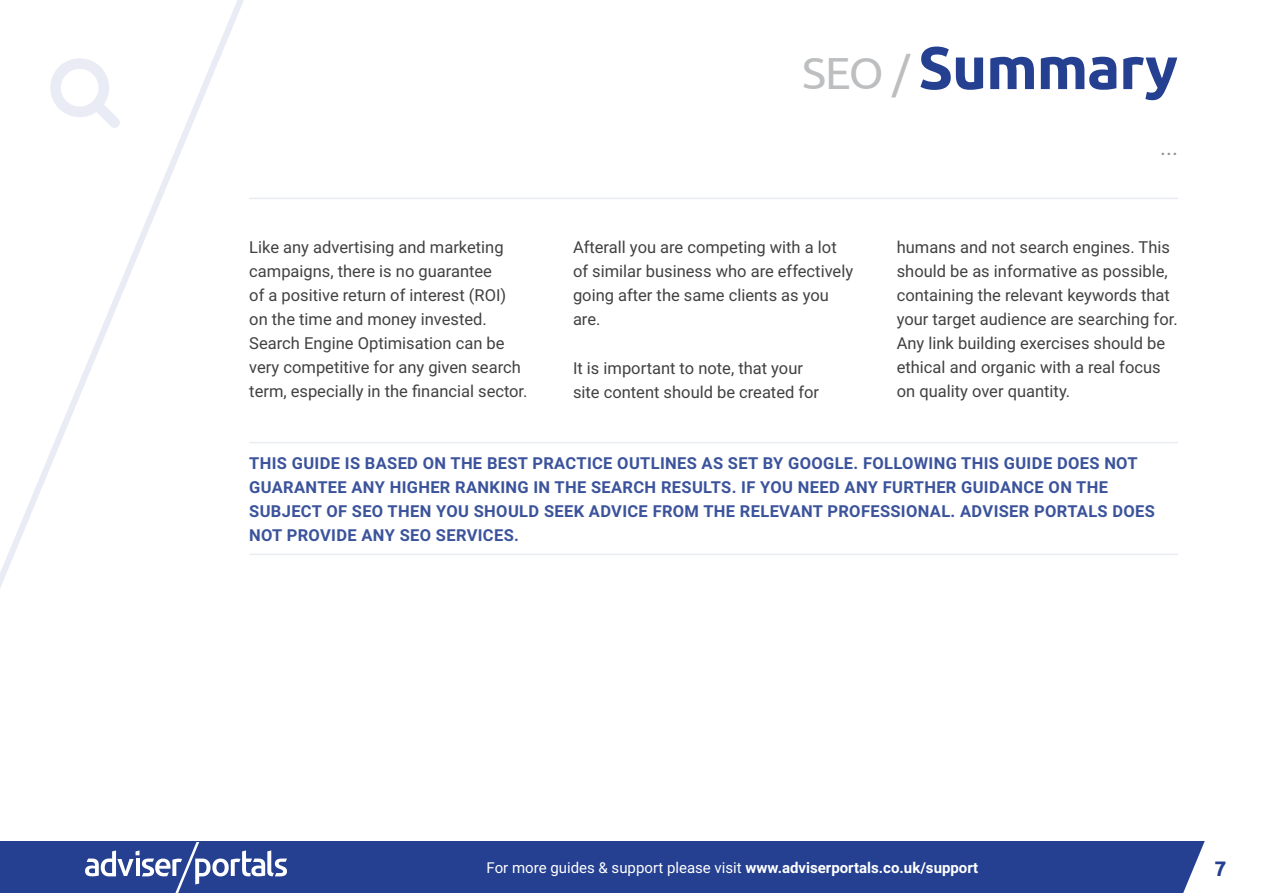
<style>
.page{position:relative;width:1263px;height:893px;background:#fff}
.page>*{position:absolute;margin:0;border:0;box-sizing:border-box;transform-origin:0 0}
.t1{font:700 60px "Ubuntu";letter-spacing:-.02em;color:#254090}
.t2{font:22.5px "Roboto";color:#939598}
.t3{font:700 21px "Ubuntu";color:#254090}
.t4{font:16.5px/24px "Roboto";color:#414042}
.t5{font:700 16.5px/24px "Roboto";letter-spacing:.02em;color:#3b539b}
.t6{font:15px "Roboto";color:#fff}
.s1{font-weight:400;font-size:45px;color:#bcbec0}
.s2{font-weight:700}
</style>
<div class="page">
<div style="left:0;top:842px;width:1263px;height:51px;background:#254090"></div>
<svg style="left:249px;top:850px;width:38px;height:27px"></svg>
<svg style="left:1183px;top:841px;width:80px;height:52px;background:#e1e4ef"></svg>
<hr style="left:249px;top:198px;width:929px;height:1px;background:#e9ecf4">
<hr style="left:249px;top:442px;width:929px;height:1px;background:#e9ecf4">
<hr style="left:249px;top:554px;width:929px;height:1px;background:#e9ecf4">
<svg style="left:0;top:0;width:249px;height:893px"></svg>
<svg style="left:50px;top:57px;width:70px;height:71px"></svg>
<h1 class="t1" style="left:802px;top:31px;width:377px"><span class="s1">SEO /</span> Summary</h1>
<p class="t4" style="left:249px;top:234px;width:280px">Like any advertising and marketing campaigns, there is no guarantee<br>of a positive return of interest (ROI) on the time and money invested.<br>Search Engine Optimisation can be very competitive for any given search term, especially in the financial sector.</p>
<p class="t4" style="left:573px;top:234px;width:282px">Afterall you are competing with a lot of similar business who are effectively going after the same clients as you are.</p>
<p class="t4" style="left:573px;top:356px;width:248px">It is important to note, that your site content should be created for</p>
<h2 class="t2" style="left:1160px;top:131px;width:19px">...</h2>
<p class="t4" style="left:897px;top:234px;width:282px">humans and not search engines. This should be as informative as possible, containing the relevant keywords that your target audience are searching for.<br>Any link building exercises should be ethical and organic with a real focus on quality over quantity.</p>
<p class="t5" style="left:249px;top:450px;width:890px">THIS GUIDE IS BASED ON THE BEST PRACTICE OUTLINES AS SET BY GOOGLE. FOLLOWING THIS GUIDE DOES NOT<br>GUARANTEE ANY HIGHER RANKING IN THE SEARCH RESULTS. IF YOU NEED ANY FURTHER GUIDANCE ON THE<br>SUBJECT OF SEO</p>
<p class="t5" style="left:249px;top:498px;width:907px;text-indent:138px">THEN YOU SHOULD SEEK ADVICE FROM THE RELEVANT PROFESSIONAL. ADVISER PORTALS DOES<br>NOT PROVIDE ANY SEO</p>
<p class="t5" style="left:436px;top:522px;width:85px">SERVICES.</p>
<p class="t6" style="left:487px;top:857px;width:493px">For more guides &amp; support please visit <span class="s2">WWW.ADVISERPORTALS.CO.UK/SUPPORT</span></p>
<p class="t3" style="left:1214px;top:855px;width:13px">7</p>
</div>
